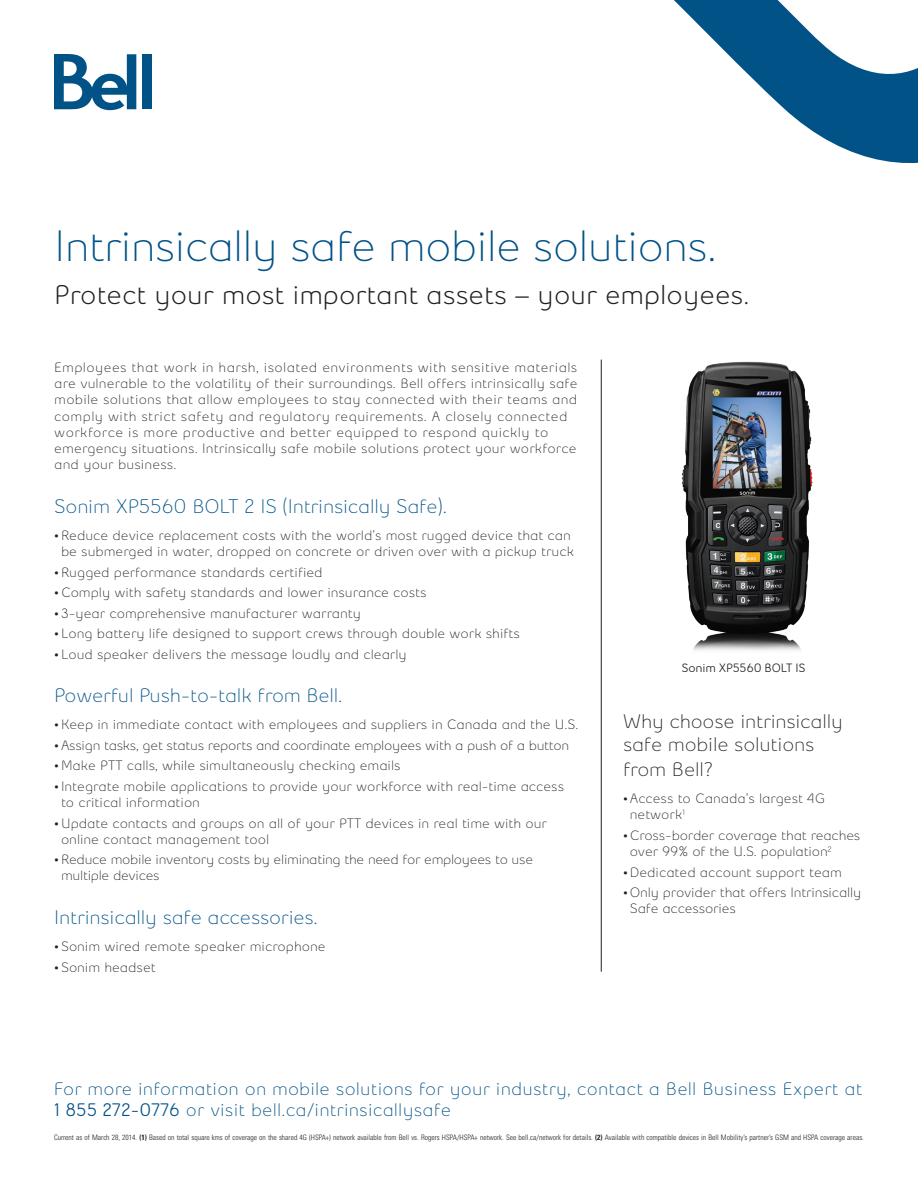
<style>
.page{position:relative;width:918px;height:1188px;background:#fff}
.page>*{position:absolute;margin:0;border:0;box-sizing:border-box;transform-origin:0 0}
.t1{font:43.5px "Bell Slim";letter-spacing:-.02em;color:#005287}
.t2{font:500 27px "Bell Slim";color:#231f20}
.t3{font:19.5px "Bell Slim";letter-spacing:-.01em;color:#005287}
.t4{font:19.5px/23.4px "Bell Slim";letter-spacing:-.01em;color:#231f20}
.t5{font:18px/21.6px "Bell Slim";letter-spacing:.01em;color:#005287}
.t6{font:13.5px/16.2px "Bell Slim";color:#231f20}
.t7{font:13.5px/16.2px "Bell Slim";letter-spacing:.02em;color:#231f20}
.t8{font:13.5px/16.2px "Bell Slim";letter-spacing:-.02em;color:#231f20}
.Phone_Name{font:600 12px "Bell Slim";letter-spacing:-.01em;color:#231f20}
.t9{font:300 condensed 7.5px "Univers";color:#231f20}
.s1{font-weight:600}
.s2{font-weight:700}
</style>
<div class="page">
<img style="left:681px;top:361px;width:132px;height:289px">
<hr style="left:601px;top:360px;width:1px;height:612px;background:#231f20">
<svg style="left:54px;top:54px;width:82px;height:56px"></svg>
<div style="left:143px;top:54px;width:9px;height:55px;background:#005287"></div>
<svg style="left:674px;top:0;width:244px;height:163px"></svg>
<p class="t1" style="left:54px;top:220px;width:664px">Intrinsically safe mobile solutions.</p>
<p class="t2" style="left:54px;top:279px;width:697px">Protect your most important assets – your employees.</p>
<p class="t7" style="left:54px;top:359px;width:525px">Employees that work in harsh, isolated environments with sensitive materials are vulnerable to the volatility of their surroundings. Bell offers intrinsically safe mobile solutions that allow employees to stay connected with their teams and comply with strict safety and regulatory requirements. A closely connected workforce is more productive and better equipped to respond quickly to emergency situations. Intrinsically safe mobile solutions protect your workforce and your business.</p>
<p class="t3" style="left:54px;top:495px;width:394px">Sonim XP5560 BOLT 2 IS (Intrinsically Safe).</p>
<p class="t6" style="left:54px;top:527px;width:521px;text-align:center">• Reduce device replacement costs with the world’s most rugged device that can be submerged in water, dropped on concrete or driven over with a pickup truck</p>
<p class="t6" style="left:54px;top:564px;width:270px">• Rugged performance standards certified</p>
<p class="t6" style="left:54px;top:584px;width:374px">• Comply with safety standards and lower insurance costs</p>
<p class="t6" style="left:54px;top:605px;width:308px">• 3-year comprehensive manufacturer warranty</p>
<p class="t6" style="left:54px;top:625px;width:467px">• Long battery life designed to support crews through double work shifts</p>
<p class="t6" style="left:54px;top:646px;width:354px">• Loud speaker delivers the message loudly and clearly</p>
<p class="t3" style="left:54px;top:684px;width:290px">Powerful Push-to-talk from Bell.</p>
<p class="t6" style="left:54px;top:716px;width:526px">• Keep in immediate contact with employees and suppliers in Canada and the U.S.</p>
<p class="t8" style="left:54px;top:737px;width:517px">• Assign tasks, get status reports and coordinate employees with a push of a button</p>
<p class="t6" style="left:54px;top:757px;width:348px">• Make PTT calls, while simultaneously checking emails</p>
<p class="t6" style="left:61px;top:778px;width:505px;text-indent:-7px">• Integrate mobile applications to provide your workforce with real-time access to critical information</p>
<p class="t6" style="left:61px;top:815px;width:488px;text-indent:-7px">• Update contacts and groups on all of your PTT devices in real time with our online contact management tool</p>
<p class="t8" style="left:61px;top:851px;width:474px;text-indent:-7px">• Reduce mobile inventory costs by eliminating the need for employees to use multiple devices</p>
<p class="t3" style="left:54px;top:906px;width:265px">Intrinsically safe accessories.</p>
<p class="t6" style="left:54px;top:938px;width:273px">• Sonim wired remote speaker microphone</p>
<p class="t6" style="left:54px;top:959px;width:103px">• Sonim headset</p>
<p class="Phone_Name" style="left:681px;top:661px;width:126px">Sonim XP5560 BOLT IS</p>
<p class="t4" style="left:623px;top:709px;width:221px">Why choose intrinsically safe mobile solutions</p>
<p class="t4" style="left:623px;top:758px;width:91px">from Bell?</p>
<p class="t6" style="left:630px;top:790px;width:197px;text-indent:-7px">• Access to Canada’s largest 4G network<sup>1</sup></p>
<p class="t6" style="left:630px;top:827px;width:232px;text-indent:-7px">• Cross-border coverage that reaches over 99% of the U.S. population<sup>2</sup></p>
<p class="t6" style="left:623px;top:864px;width:220px">• Dedicated account support team</p>
<p class="t6" style="left:630px;top:884px;width:233px;text-indent:-7px">• Only provider that offers Intrinsically<br>Safe accessories</p>
<p class="t5" style="left:54px;top:1078px;width:810px">For more information on mobile solutions for your industry, contact a Bell Business Expert at<br><span class="s1">1 855 272-0776</span> or visit bell.ca/intrinsicallysafe</p>
<p class="t9" style="left:54px;top:1133px;width:811px">Current as of March 28, 2014. <span class="s2">(1)</span> Based on total square kms of coverage on the shared 4G (HSPA+) network available from Bell vs. Rogers HSPA/HSPA+ network. See bell.ca/network for details. <span class="s2">(2)</span> Available with compatible devices in Bell Mobility’s partner’s GSM and HSPA coverage areas.</p>
</div>
